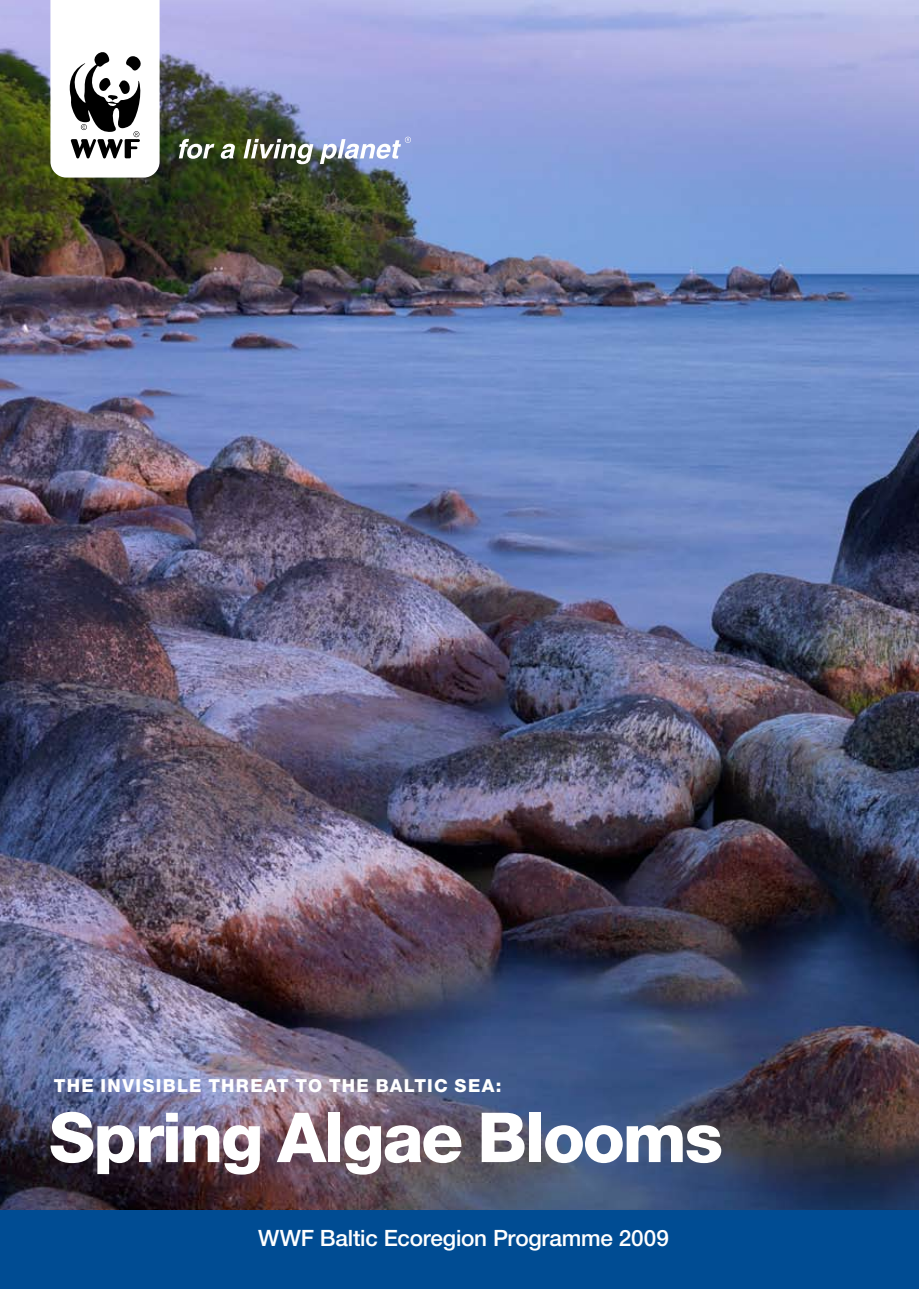
<style>
.page{position:relative;width:919px;height:1289px;background:#fff}
.page>*{position:absolute;margin:0;border:0;box-sizing:border-box;transform-origin:0 0}
.t1{font:800 69px "Helvetica Neue LT Std";letter-spacing:-.03em;color:#fff}
.t2{font:500 22.5px "Helvetica Neue LT Std";letter-spacing:-.01em;color:#fff}
.t3{font:800 18px "Helvetica Neue LT Std";letter-spacing:.075em;color:#fff}
</style>
<div class="page">
<img style="left:0;top:0;width:918px;height:1210px">
<svg style="left:179px;top:139px;width:35px;height:20px"></svg>
<svg style="left:220px;top:144px;width:15px;height:15px"></svg>
<svg style="left:243px;top:139px;width:70px;height:25px"></svg>
<svg style="left:320px;top:137px;width:91px;height:27px"></svg>
<svg style="left:50px;top:0;width:109px;height:177px"></svg>
<div style="left:0;top:1210px;width:918px;height:78px;background:#004c93"></div>
<p class="t3" style="left:54px;top:1074px;width:449px">THE INVISIBLE THREAT TO THE BALTIC SEA:</p>
<h1 class="t1" style="left:49px;top:1096px;width:675px">Spring Algae Blooms</h1>
<p class="t2" style="left:258px;top:1223px;width:412px">WWF Baltic Ecoregion Programme 2009</p>
</div>
